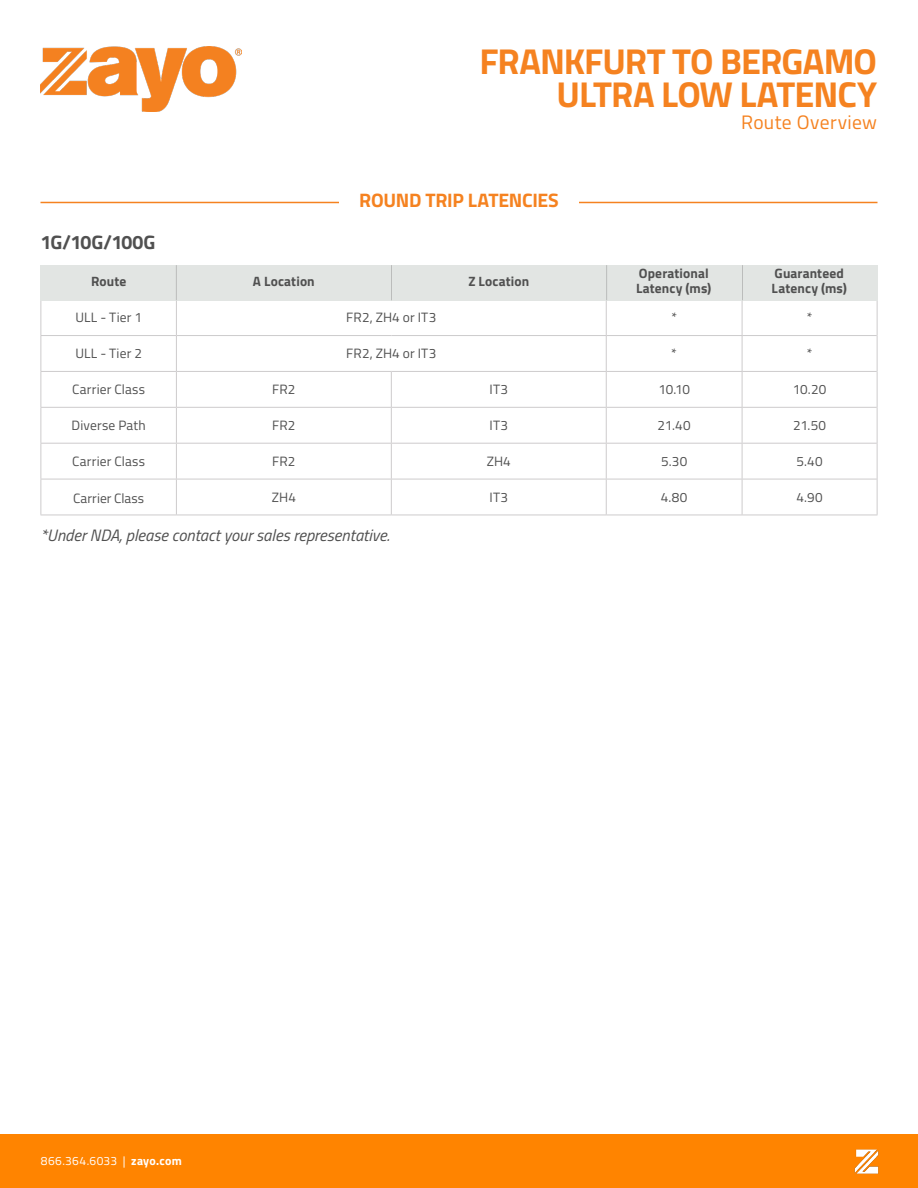
<style>
.page{position:relative;width:918px;height:1188px;background:#fff}
.page>*{position:absolute;margin:0;border:0;box-sizing:border-box;transform-origin:0 0}
.t1{font:700 36px/33px "Titillium Web";letter-spacing:-.025em;color:#f58220;text-align:right}
.t2{font:700 19.5px "Titillium Web";letter-spacing:-.015em;color:#f58220}
.t3{font:19.5px "Titillium Web";letter-spacing:.015em;color:#f58220}
.t4{font:700 19.5px "Titillium Web";letter-spacing:-.02em;color:#505050}
.t5{font:italic 16.5px "Titillium Web";color:#505050}
.t6{font:13.5px "Titillium Web";letter-spacing:.01em;color:#505050}
.t7{font:700 13.5px/15px "Titillium Web";letter-spacing:.01em;color:#505050}
.t8{font:12px "Titillium Web";letter-spacing:.035em;color:#fff}
.s1{font-weight:700}
</style>
<div class="page">
<hr style="left:176px;top:300px;width:1px;height:35px;background:#cdcbcc">
<hr style="left:176px;top:336px;width:1px;height:35px;background:#cdcbcc">
<hr style="left:176px;top:372px;width:1px;height:35px;background:#cdcbcc">
<hr style="left:176px;top:408px;width:1px;height:35px;background:#cdcbcc">
<hr style="left:176px;top:444px;width:1px;height:35px;background:#cdcbcc">
<hr style="left:176px;top:479px;width:1px;height:36px;background:#cdcbcc">
<hr style="left:391px;top:372px;width:1px;height:35px;background:#cdcbcc">
<hr style="left:391px;top:408px;width:1px;height:35px;background:#cdcbcc">
<hr style="left:391px;top:444px;width:1px;height:35px;background:#cdcbcc">
<hr style="left:391px;top:479px;width:1px;height:36px;background:#cdcbcc">
<hr style="left:606px;top:300px;width:1px;height:35px;background:#cdcbcc">
<hr style="left:742px;top:300px;width:1px;height:35px;background:#cdcbcc">
<hr style="left:606px;top:336px;width:1px;height:35px;background:#cdcbcc">
<hr style="left:742px;top:336px;width:1px;height:35px;background:#cdcbcc">
<hr style="left:606px;top:372px;width:1px;height:35px;background:#cdcbcc">
<hr style="left:742px;top:372px;width:1px;height:35px;background:#cdcbcc">
<hr style="left:606px;top:408px;width:1px;height:35px;background:#cdcbcc">
<hr style="left:742px;top:408px;width:1px;height:35px;background:#cdcbcc">
<hr style="left:606px;top:444px;width:1px;height:35px;background:#cdcbcc">
<hr style="left:742px;top:444px;width:1px;height:35px;background:#cdcbcc">
<hr style="left:606px;top:479px;width:1px;height:36px;background:#cdcbcc">
<hr style="left:742px;top:479px;width:1px;height:36px;background:#cdcbcc">
<hr style="left:877px;top:300px;width:1px;height:36px;background:#cdcbcc">
<hr style="left:877px;top:336px;width:1px;height:35px;background:#cdcbcc">
<hr style="left:877px;top:371px;width:1px;height:36px;background:#cdcbcc">
<hr style="left:877px;top:407px;width:1px;height:36px;background:#cdcbcc">
<hr style="left:877px;top:443px;width:1px;height:36px;background:#cdcbcc">
<hr style="left:877px;top:479px;width:1px;height:36px;background:#cdcbcc">
<hr style="left:40px;top:408px;width:1px;height:35px;background:#cdcbcc">
<hr style="left:40px;top:443px;width:136px;height:1px;background:#cdcbcc">
<hr style="left:40px;top:444px;width:1px;height:35px;background:#cdcbcc">
<hr style="left:176px;top:443px;width:215px;height:1px;background:#cdcbcc">
<hr style="left:391px;top:443px;width:215px;height:1px;background:#cdcbcc">
<hr style="left:606px;top:443px;width:136px;height:1px;background:#cdcbcc">
<hr style="left:742px;top:443px;width:135px;height:1px;background:#cdcbcc">
<hr style="left:40px;top:479px;width:136px;height:1px;background:#cdcbcc">
<hr style="left:40px;top:479px;width:1px;height:36px;background:#cdcbcc">
<hr style="left:176px;top:479px;width:215px;height:1px;background:#cdcbcc">
<hr style="left:391px;top:479px;width:215px;height:1px;background:#cdcbcc">
<hr style="left:606px;top:479px;width:136px;height:1px;background:#cdcbcc">
<hr style="left:742px;top:479px;width:135px;height:1px;background:#cdcbcc">
<hr style="left:40px;top:515px;width:136px;height:1px;background:#cdcbcc">
<hr style="left:176px;top:515px;width:215px;height:1px;background:#cdcbcc">
<hr style="left:391px;top:515px;width:215px;height:1px;background:#cdcbcc">
<hr style="left:606px;top:515px;width:136px;height:1px;background:#cdcbcc">
<hr style="left:742px;top:515px;width:136px;height:1px;background:#cdcbcc">
<hr style="left:40px;top:372px;width:1px;height:35px;background:#cdcbcc">
<hr style="left:40px;top:407px;width:136px;height:1px;background:#cdcbcc">
<hr style="left:176px;top:407px;width:215px;height:1px;background:#cdcbcc">
<hr style="left:391px;top:407px;width:215px;height:1px;background:#cdcbcc">
<hr style="left:606px;top:407px;width:136px;height:1px;background:#cdcbcc">
<hr style="left:742px;top:407px;width:135px;height:1px;background:#cdcbcc">
<hr style="left:40px;top:336px;width:1px;height:35px;background:#cdcbcc">
<hr style="left:40px;top:371px;width:136px;height:1px;background:#cdcbcc">
<hr style="left:176px;top:371px;width:215px;height:1px;background:#cdcbcc">
<hr style="left:391px;top:371px;width:215px;height:1px;background:#cdcbcc">
<hr style="left:606px;top:371px;width:136px;height:1px;background:#cdcbcc">
<hr style="left:742px;top:371px;width:135px;height:1px;background:#cdcbcc">
<hr style="left:40px;top:300px;width:1px;height:35px;background:#cdcbcc">
<hr style="left:40px;top:335px;width:136px;height:1px;background:#cdcbcc">
<hr style="left:176px;top:335px;width:215px;height:1px;background:#cdcbcc">
<hr style="left:391px;top:335px;width:215px;height:1px;background:#cdcbcc">
<hr style="left:606px;top:335px;width:136px;height:1px;background:#cdcbcc">
<hr style="left:742px;top:335px;width:135px;height:1px;background:#cdcbcc">
<div style="left:0;top:1134px;width:918px;height:54px;background:#ff8400"></div>
<img style="left:854px;top:1149px;width:25px;height:25px">
<img style="left:40px;top:46px;width:201px;height:66px">
<hr style="left:40px;top:202px;width:838px;height:1px;background:#f58220">
<div style="left:339px;top:186px;width:240px;height:28px;background:#fff"></div>
<div style="left:40px;top:265px;width:838px;height:35px;background:#e2e5e3"></div>
<hr style="left:606px;top:265px;width:1px;height:35px;background:#bbbcbb">
<hr style="left:742px;top:265px;width:1px;height:35px;background:#bbbcbb">
<hr style="left:391px;top:265px;width:1px;height:35px;background:#bbbcbb">
<hr style="left:176px;top:265px;width:1px;height:35px;background:#bbbcbb">
<h1 class="t1" style="left:479px;top:43px;width:399px">FRANKFURT TO BERGAMO<br>ULTRA LOW LATENCY</h1>
<h2 class="t3" style="left:741px;top:108px;width:137px">Route Overview</h2>
<h2 class="t2" style="left:359px;top:185px;width:201px">ROUND TRIP LATENCIES</h2>
<h2 class="t4" style="left:41px;top:227px;width:116px">1G/10G/100G</h2>
<p class="t7" style="left:91px;top:274px;width:37px">Route</p>
<p class="t7" style="left:253px;top:274px;width:63px">A Location</p>
<p class="t7" style="left:468px;top:274px;width:62px">Z Location</p>
<p class="t7" style="left:636px;top:265px;width:77px">Operational<br>Latency (ms)</p>
<p class="t7" style="left:772px;top:265px;width:77px">Guaranteed<br>Latency (ms)</p>
<p class="t6" style="left:75px;top:308px;width:68px">ULL - Tier 1</p>
<p class="t6" style="left:346px;top:308px;width:92px">FR2, ZH4 or IT3</p>
<p class="t6" style="left:671px;top:308px;width:7px">*</p>
<p class="t6" style="left:807px;top:308px;width:7px">*</p>
<p class="t6" style="left:75px;top:344px;width:68px">ULL - Tier 2</p>
<p class="t6" style="left:346px;top:344px;width:92px">FR2, ZH4 or IT3</p>
<p class="t6" style="left:671px;top:344px;width:7px">*</p>
<p class="t6" style="left:807px;top:344px;width:7px">*</p>
<p class="t6" style="left:72px;top:379px;width:74px">Carrier Class</p>
<p class="t6" style="left:272px;top:379px;width:25px">FR2</p>
<p class="t6" style="left:489px;top:379px;width:20px">IT3</p>
<p class="t6" style="left:658px;top:379px;width:33px">10.10</p>
<p class="t6" style="left:793px;top:379px;width:35px">10.20</p>
<p class="t6" style="left:72px;top:415px;width:76px">Diverse Path</p>
<p class="t6" style="left:272px;top:415px;width:25px">FR2</p>
<p class="t6" style="left:489px;top:415px;width:20px">IT3</p>
<p class="t6" style="left:658px;top:415px;width:35px">21.40</p>
<p class="t6" style="left:793px;top:415px;width:34px">21.50</p>
<p class="t6" style="left:72px;top:451px;width:74px">Carrier Class</p>
<p class="t6" style="left:272px;top:451px;width:25px">FR2</p>
<p class="t6" style="left:487px;top:451px;width:26px">ZH4</p>
<p class="t6" style="left:661px;top:451px;width:28px">5.30</p>
<p class="t6" style="left:796px;top:451px;width:28px">5.40</p>
<p class="t6" style="left:73px;top:489px;width:73px">Carrier Class</p>
<p class="t6" style="left:272px;top:487px;width:26px">ZH4</p>
<p class="t6" style="left:489px;top:487px;width:20px">IT3</p>
<p class="t6" style="left:661px;top:487px;width:28px">4.80</p>
<p class="t6" style="left:796px;top:487px;width:28px">4.90</p>
<p class="t5" style="left:40px;top:523px;width:351px">*Under NDA, please contact your sales representative.</p>
<p class="t8" style="left:41px;top:1152px;width:142px">866.364.6033 | <span class="s1">zayo.com</span></p>
</div>
